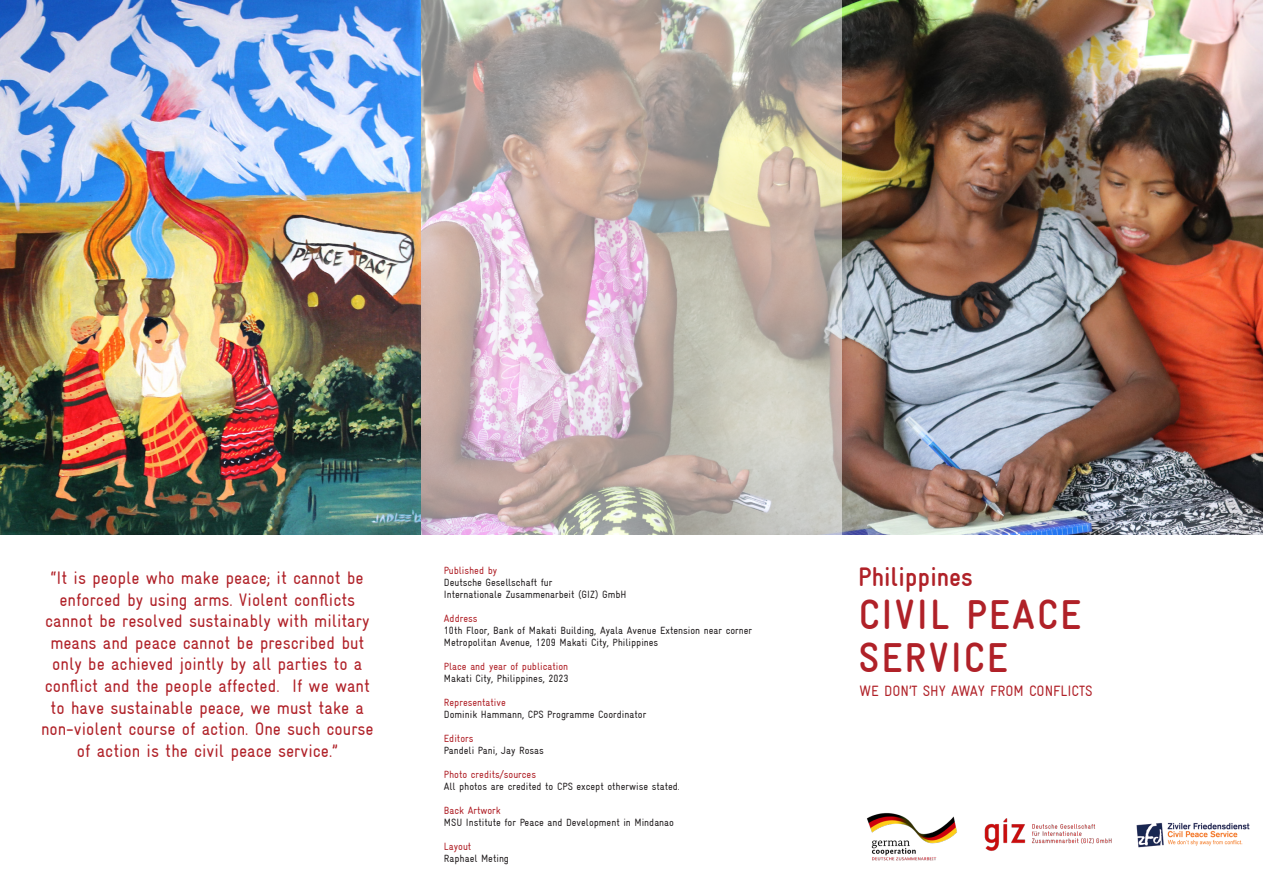
<style>
.page{position:relative;width:1263px;height:893px;background:#fff}
.page>*{position:absolute;margin:0;border:0;box-sizing:border-box;transform-origin:0 0}
.t1{font:700 condensed 42px "Gravur";letter-spacing:.05em;color:#b02128}
.t2{font:700 condensed 27px "Gravur";color:#b02128}
.t3{font:condensed 18px/21.6px "Gravur";color:#b02128;text-align:center}
.t4{font:condensed 15px "Gravur";color:#b02128}
.t5{font:condensed 10.5px/12px "Gravur";color:#231f20}
.t6{font:condensed 10.5px "Gravur";color:#b02128}
</style>
<div class="page">
<img style="left:0;top:0;width:1263px;height:535px">
<img style="left:421px;top:0;width:421px;height:535px">
<img style="left:984px;top:818px;width:128px;height:33px">
<img style="left:867px;top:813px;width:90px;height:48px">
<img style="left:1136px;top:822px;width:114px;height:26px">
<p class="t6" style="left:444px;top:565px;width:55px">Published by</p>
<p class="t5" style="left:444px;top:577px;width:110px">Deutsche Gesellschaft fur</p>
<p class="t5" style="left:444px;top:589px;width:184px">Internationale Zusammenarbeit (GIZ) GmbH</p>
<p class="t6" style="left:444px;top:613px;width:35px">Address</p>
<p class="t5" style="left:444px;top:625px;width:310px">10th Floor, Bank of Makati Building, Ayala Avenue Extension near corner<br>Metropolitan Avenue, 1209 Makati City, Philippines</p>
<p class="t6" style="left:444px;top:661px;width:126px">Place and year of publication</p>
<p class="t5" style="left:444px;top:673px;width:126px">Makati City, Philippines, 2023</p>
<p class="t6" style="left:444px;top:697px;width:63px">Representative</p>
<p class="t5" style="left:444px;top:709px;width:204px">Dominik Hammann, CPS Programme Coordinator</p>
<p class="t6" style="left:444px;top:733px;width:31px">Editors</p>
<p class="t5" style="left:444px;top:745px;width:101px">Pandeli Pani, Jay Rosas</p>
<p class="t6" style="left:444px;top:769px;width:94px">Photo credits/sources</p>
<p class="t5" style="left:444px;top:781px;width:237px">All photos are credited to CPS except otherwise stated.</p>
<p class="t6" style="left:444px;top:805px;width:58px">Back Artwork</p>
<p class="t5" style="left:444px;top:817px;width:232px">MSU Institute for Peace and Development in Mindanao</p>
<p class="t6" style="left:444px;top:841px;width:29px">Layout</p>
<p class="t5" style="left:444px;top:853px;width:67px">Raphael Meting</p>
<p class="t3" style="left:51px;top:567px;width:314px">“It is people who make peace; it cannot be</p>
<p class="t2" style="left:858px;top:562px;width:116px">Philippines</p>
<p class="t3" style="left:41px;top:589px;width:334px">enforced by using arms. Violent conflicts cannot be resolved sustainably with military means and peace cannot be prescribed but only be achieved jointly by all parties to a conflict and the people affected. If we want to have sustainable peace, we must take a non-violent course of action. One such course of action is the civil peace service.”</p>
<p class="t1" style="left:859px;top:591px;width:224px">CIVIL PEACE</p>
<p class="t1" style="left:859px;top:634px;width:151px">SERVICE</p>
<p class="t4" style="left:860px;top:682px;width:234px">WE DON’T SHY AWAY FROM CONFLICTS</p>
</div>
